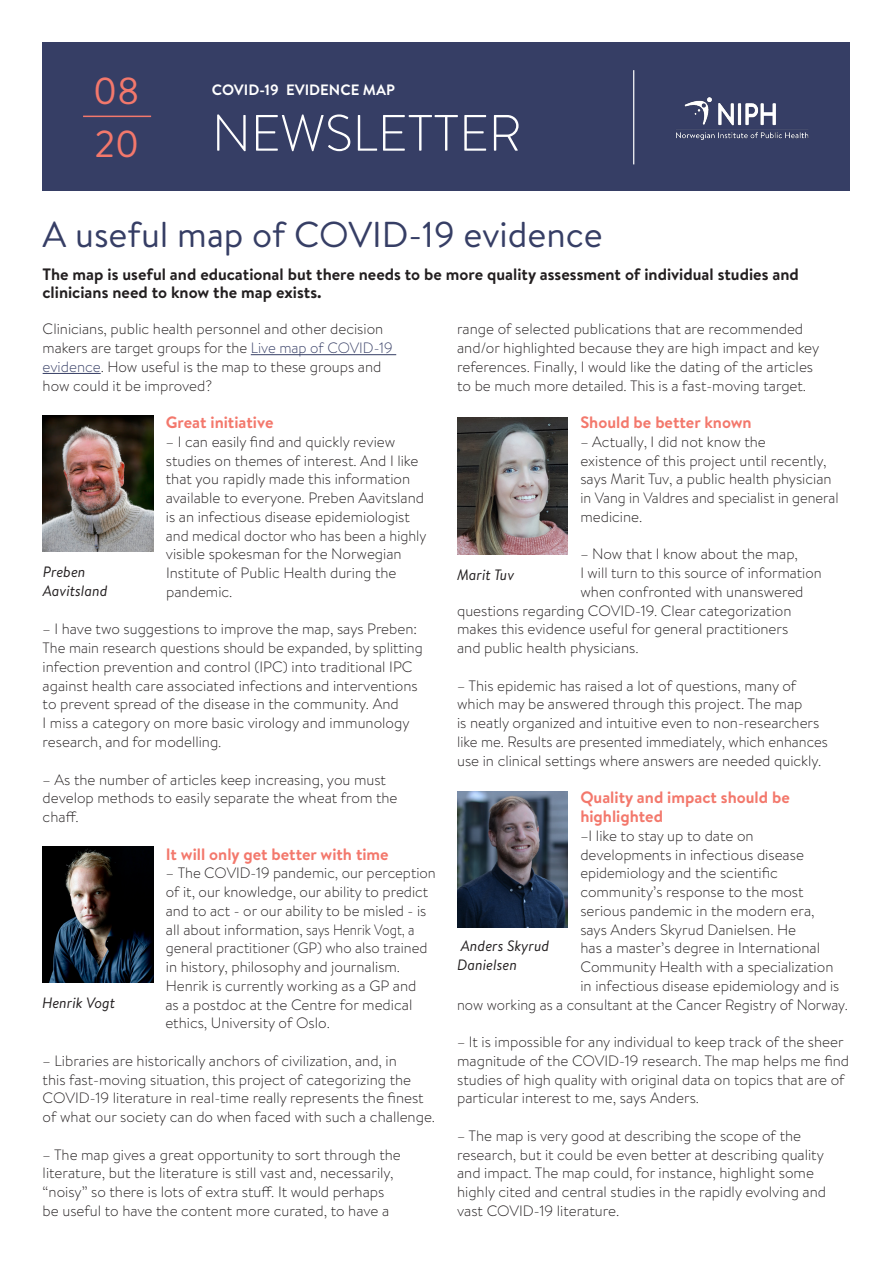
<style>
.page{position:relative;width:893px;height:1263px;background:#fff}
.page>*{position:absolute;margin:0;border:0;box-sizing:border-box;transform-origin:0 0}
.FHI_brødtekst_uten_i{font:300 51px "Brandon Text";color:#fff}
.FHI_brød_uten_linje{font:37.5px "Brandon Text";color:#f3786c}
.FHI_Overskrift{font:36px "Brandon Text";color:#363e65}
.FHI_ingress{font:700 16.5px/18.8px "Brandon Text";color:#231f20}
.FHI_mellomtittel{font:700 16.5px/18.8px "Brandon Text";color:#f3786c}
.FHI_brødtekst_til_li{font:300 15px/18.8px "Brandon Text";color:#231f20}
.FHI_billedtekst{font:italic 15px/18.8px "Brandon Text";color:#231f20}
.FHI_brødtekst_uten_i-2{font:700 15px "Brandon Text";color:#fff}
.s1{color:#363e65}
</style>
<div class="page">
<div style="left:43px;top:43px;width:807px;height:148px;background:#363e65"></div>
<hr style="left:251px;top:354px;width:145px;height:1px;background:#363e65">
<hr style="left:43px;top:373px;width:58px;height:1px;background:#363e65">
<img style="left:43px;top:416px;width:110px;height:136px">
<img style="left:43px;top:847px;width:110px;height:136px">
<img style="left:457px;top:418px;width:111px;height:136px">
<img style="left:457px;top:791px;width:111px;height:136px">
<img style="left:676px;top:97px;width:133px;height:43px">
<hr style="left:633px;top:70px;width:1px;height:94px;background:#fff">
<hr style="left:83px;top:116px;width:68px;height:1px;background:#f3786c">
<p class="FHI_brød_uten_linje" style="left:93px;top:65px;width:48px">08</p>
<p class="FHI_brød_uten_linje" style="left:94px;top:119px;width:46px">20</p>
<p class="FHI_brødtekst_uten_i-2" style="left:212px;top:80px;width:184px">COVID-19 EVIDENCE MAP</p>
<p class="FHI_brødtekst_uten_i" style="left:212px;top:98px;width:311px">NEWSLETTER</p>
<p class="FHI_Overskrift" style="left:43px;top:210px;width:562px">A useful map of COVID-19 evidence</p>
<p class="FHI_ingress" style="left:43px;top:264px;width:758px">The map is useful and educational but there needs to be more quality assessment of individual studies and clinicians need to know the map exists.</p>
<p class="FHI_brødtekst_til_li" style="left:43px;top:319px;width:352px">Clinicians, public health personnel and other decision makers are target groups for the <span class="s1">Live map of COVID-19 evidence</span>. How useful is the map to these groups and how could it be improved?</p>
<p class="FHI_mellomtittel" style="left:166px;top:413px;width:109px">Great initiative</p>
<p class="FHI_brødtekst_til_li" style="left:166px;top:432px;width:262px">– I can easily find and quickly review studies on themes of interest. And I like that you rapidly made this information available to everyone. Preben Aavitsland is an infectious disease epidemiologist and medical doctor who has been a highly visible spokesman for the Norwegian Institute of Public Health during the pandemic.</p>
<p class="FHI_brødtekst_til_li" style="left:43px;top:619px;width:382px">– I have two suggestions to improve the map, says Preben:<br>The main research questions should be expanded, by splitting infection prevention and control (IPC) into traditional IPC against health care associated infections and interventions to prevent spread of the disease in the community. And<br>I miss a category on more basic virology and immunology research, and for modelling.</p>
<p class="FHI_brødtekst_til_li" style="left:43px;top:769px;width:356px">– As the number of articles keep increasing, you must develop methods to easily separate the wheat from the chaff.</p>
<p class="FHI_mellomtittel" style="left:166px;top:844px;width:224px">It will only get better with time</p>
<p class="FHI_brødtekst_til_li" style="left:165px;top:863px;width:272px">– The COVID-19 pandemic, our perception of it, our knowledge, our ability to predict and to act - or our ability to be misled - is all about information, says Henrik Vogt, a general practitioner (GP) who also trained in history, philosophy and journalism.<br>Henrik is currently working as a GP and<br>as a postdoc at the Centre for medical ethics, University of Oslo.</p>
<p class="FHI_brødtekst_til_li" style="left:43px;top:1051px;width:394px">– Libraries are historically anchors of civilization, and, in<br>this fast-moving situation, this project of categorizing the COVID-19 literature in real-time really represents the finest of what our society can do when faced with such a challenge.</p>
<p class="FHI_brødtekst_til_li" style="left:43px;top:1144px;width:360px">– The map gives a great opportunity to sort through the literature, but the literature is still vast and, necessarily, “noisy” so there is lots of extra stuff. It would perhaps be useful to have the content more curated, to have a</p>
<p class="FHI_brødtekst_til_li" style="left:457px;top:319px;width:364px">range of selected publications that are recommended and/or highlighted because they are high impact and key references. Finally, I would like the dating of the articles to be much more detailed. This is a fast-moving target.</p>
<p class="FHI_mellomtittel" style="left:580px;top:413px;width:173px">Should be better known</p>
<p class="FHI_brødtekst_til_li" style="left:580px;top:432px;width:260px">– Actually, I did not know the<br>existence of this project until recently, says Marit Tuv, a public health physician in Vang in Valdres and specialist in general medicine.</p>
<p class="FHI_brødtekst_til_li" style="left:580px;top:544px;width:219px">– Now that I know about the map,</p>
<p class="FHI_brødtekst_til_li" style="left:580px;top:563px;width:243px">I will turn to this source of information</p>
<p class="FHI_brødtekst_til_li" style="left:580px;top:582px;width:225px">when confronted with unanswered</p>
<p class="FHI_brødtekst_til_li" style="left:457px;top:601px;width:336px">questions regarding COVID-19. Clear categorization</p>
<p class="FHI_brødtekst_til_li" style="left:457px;top:619px;width:333px">makes this evidence useful for general practitioners</p>
<p class="FHI_brødtekst_til_li" style="left:457px;top:638px;width:183px">and public health physicians.</p>
<p class="FHI_brødtekst_til_li" style="left:457px;top:676px;width:372px">– This epidemic has raised a lot of questions, many of which may be answered through this project. The map<br>is neatly organized and intuitive even to non-researchers like me. Results are presented immediately, which enhances use in clinical settings where answers are needed quickly.</p>
<p class="FHI_mellomtittel" style="left:580px;top:788px;width:211px">Quality and impact should be highlighted</p>
<p class="FHI_brødtekst_til_li" style="left:580px;top:826px;width:175px">–I like to stay up to date on</p>
<p class="FHI_brødtekst_til_li" style="left:580px;top:844px;width:225px">developments in infectious disease</p>
<p class="FHI_brødtekst_til_li" style="left:580px;top:863px;width:199px">epidemiology and the scientific</p>
<p class="FHI_brødtekst_til_li" style="left:580px;top:882px;width:225px">community’s response to the most</p>
<p class="FHI_brødtekst_til_li" style="left:580px;top:901px;width:236px">serious pandemic in the modern era,</p>
<p class="FHI_brødtekst_til_li" style="left:580px;top:919px;width:217px">says Anders Skyrud Danielsen. He</p>
<p class="FHI_brødtekst_til_li" style="left:580px;top:938px;width:241px">has a master’s degree in International</p>
<p class="FHI_brødtekst_til_li" style="left:580px;top:957px;width:254px">Community Health with a specialization</p>
<p class="FHI_brødtekst_til_li" style="left:580px;top:976px;width:260px">in infectious disease epidemiology and is</p>
<p class="FHI_brødtekst_til_li" style="left:457px;top:994px;width:392px">now working as a consultant at the Cancer Registry of Norway.</p>
<p class="FHI_brødtekst_til_li" style="left:457px;top:1032px;width:394px">– It is impossible for any individual to keep track of the sheer magnitude of the COVID-19 research. The map helps me find studies of high quality with original data on topics that are of particular interest to me, says Anders.</p>
<p class="FHI_brødtekst_til_li" style="left:457px;top:1126px;width:370px">– The map is very good at describing the scope of the research, but it could be even better at describing quality and impact. The map could, for instance, highlight some highly cited and central studies in the rapidly evolving and vast COVID-19 literature.</p>
<p class="FHI_billedtekst" style="left:43px;top:562px;width:66px">Preben<br>Aavitsland</p>
<p class="FHI_billedtekst" style="left:457px;top:565px;width:59px">Marit Tuv</p>
<p class="FHI_billedtekst" style="left:457px;top:936px;width:94px">Anders Skyrud<br>Danielsen</p>
<p class="FHI_billedtekst" style="left:42px;top:993px;width:75px">Henrik Vogt</p>
</div>
